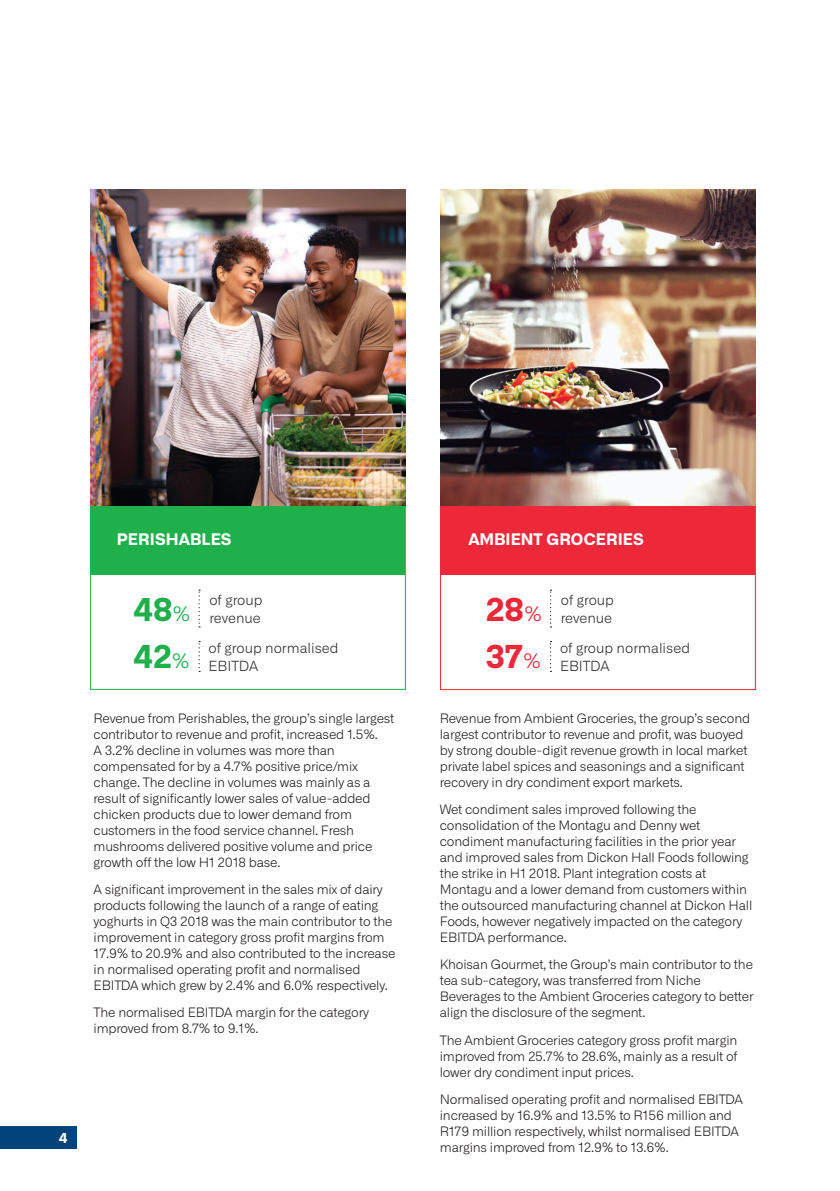
<style>
.page{position:relative;width:840px;height:1191px;background:#fff}
.page>*{position:absolute;margin:0;border:0;box-sizing:border-box;transform-origin:0 0}
.t1{font:700 32px "Alliance No.1";color:#1faf4b}
.t2{font:700 32px "Alliance No.1";color:#ed2838}
.t3{font:700 16px "Alliance No.1";color:#fff}
.t4{font:300 14px/18px "Alliance No.1";color:#312f30}
.t5{font:700 14px "Alliance No.1";color:#fff}
.t6{font:300 13px/16px "Alliance No.1";letter-spacing:-.015em;color:#231f20}
.s1{font-weight:300;font-size:20px}
</style>
<div class="page">
<div style="left:90px;top:505px;width:315px;height:70px;background:#1faf4b"></div>
<div style="left:440px;top:505px;width:315px;height:70px;background:#ed2838"></div>
<img style="left:90px;top:190px;width:315px;height:315px">
<img style="left:440px;top:190px;width:315px;height:315px">
<svg style="left:198px;top:589px;width:2px;height:38px"></svg>
<svg style="left:550px;top:589px;width:1px;height:38px"></svg>
<svg style="left:198px;top:641px;width:2px;height:31px"></svg>
<svg style="left:550px;top:641px;width:1px;height:31px"></svg>
<div style="left:0;top:1126px;width:76px;height:23px;background:#00447b"></div>
<p class="t5" style="left:59px;top:1128px;width:10px">4</p>
<p class="t3" style="left:117px;top:529px;width:116px">PERISHABLES</p>
<p class="t3" style="left:468px;top:529px;width:177px">AMBIENT GROCERIES</p>
<p class="t4" style="left:209px;top:591px;width:55px">of group revenue</p>
<p class="t4" style="left:560px;top:591px;width:55px">of group revenue</p>
<h1 class="t1" style="left:133px;top:588px;width:59px">48<span class="s1">%</span></h1>
<h1 class="t2" style="left:485px;top:588px;width:58px">28<span class="s1">%</span></h1>
<p class="t4" style="left:208px;top:638px;width:131px">of group normalised<br>EBITDA</p>
<p class="t4" style="left:559px;top:638px;width:131px">of group normalised<br>EBITDA</p>
<h1 class="t1" style="left:133px;top:636px;width:58px">42<span class="s1">%</span></h1>
<h1 class="t2" style="left:485px;top:636px;width:57px">37<span class="s1">%</span></h1>
<p class="t6" style="left:94px;top:710px;width:302px">Revenue from Perishables, the group’s single largest contributor to revenue and profit, increased 1.5%.<br>A 3.2% decline in volumes was more than compensated for by a 4.7% positive price/mix change. The decline in volumes was mainly as a result of significantly lower sales of value-added chicken products due to lower demand from customers in the food service channel. Fresh mushrooms delivered positive volume and price growth off the low H1 2018 base.</p>
<p class="t6" style="left:94px;top:881px;width:303px">A significant improvement in the sales mix of dairy products following the launch of a range of eating yoghurts in Q3 2018 was the main contributor to the improvement in category gross profit margins from 17.9% to 20.9% and also contributed to the increase in normalised operating profit and normalised EBITDA which grew by 2.4% and 6.0% respectively.</p>
<p class="t6" style="left:94px;top:1004px;width:276px">The normalised EBITDA margin for the category improved from 8.7% to 9.1%.</p>
<p class="t6" style="left:439px;top:710px;width:311px">Revenue from Ambient Groceries, the group’s second largest contributor to revenue and profit, was buoyed by strong double-digit revenue growth in local market private label spices and seasonings and a significant recovery in dry condiment export markets.</p>
<p class="t6" style="left:439px;top:801px;width:314px">Wet condiment sales improved following the consolidation of the Montagu and Denny wet condiment manufacturing facilities in the prior year and improved sales from Dickon Hall Foods following the strike in H1 2018. Plant integration costs at Montagu and a lower demand from customers within the outsourced manufacturing channel at Dickon Hall Foods, however negatively impacted on the category EBITDA performance.</p>
<p class="t6" style="left:439px;top:956px;width:315px">Khoisan Gourmet, the Group’s main contributor to the tea sub-category, was transferred from Niche Beverages to the Ambient Groceries category to better align the disclosure of the segment.</p>
<p class="t6" style="left:439px;top:1032px;width:299px;text-align:justify">The Ambient Groceries category gross profit margin improved from 25.7% to 28.6%, mainly as a result of lower dry condiment input prices.</p>
<p class="t6" style="left:439px;top:1091px;width:304px">Normalised operating profit and normalised EBITDA increased by 16.9% and 13.5% to R156 million and R179 million respectively, whilst normalised EBITDA margins improved from 12.9% to 13.6%.</p>
</div>
